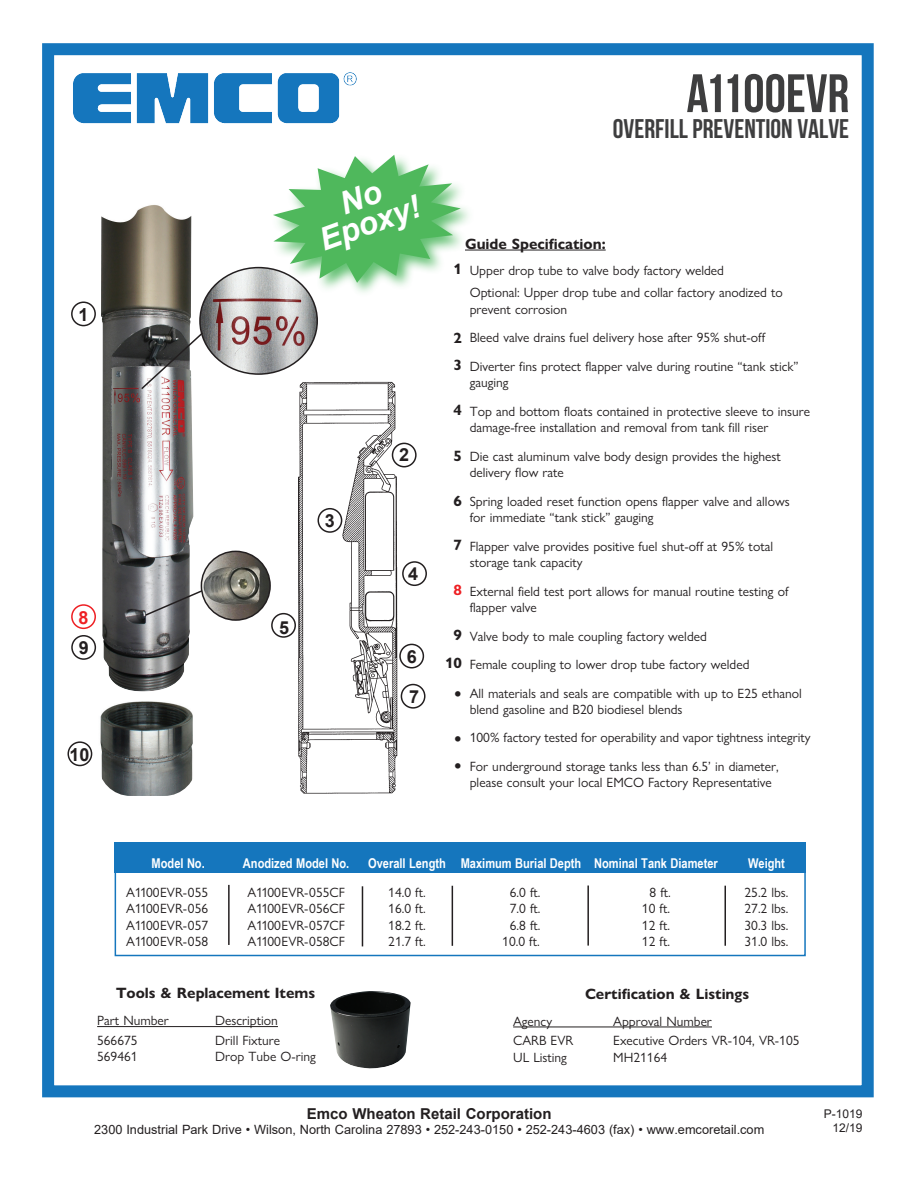
<style>
.page{position:relative;width:918px;height:1188px;background:#fff}
.page>*{position:absolute;margin:0;border:0;box-sizing:border-box;transform-origin:0 0}
.t1{font:700 54px "Bebas Neue";color:#3e3e3f}
.t2{font:italic 700 31.5px/27px "Arial";color:#fff;text-align:center}
.t3{font:700 27px "Bebas Neue";color:#3e3e3f}
.t4{font:700 18px "Arial";color:#231f20}
.t5{font:700 18px/27px "Gill Sans Nova";color:#231f20}
.t6{font:700 18px "Arial";color:#ee1f23}
.t7{font:700 15px/27px "Gill Sans Nova";color:#231f20}
.t8{font:700 15px "Arial";color:#231f20}
.t9{font:700 15px "Gill Sans Nova";color:#ee1f23}
.t10{font:13.5px/28.5px "Gill Sans Nova";color:#231f20}
.t11{font:700 13.5px "Arial Narrow";color:#fff}
.t12{font:12.75px "Arial";color:#231f20}
.t13{font:12px/14.4px "Arial";color:#231f20;text-align:right}
</style>
<div class="page">
<div style="left:42px;top:43px;width:832px;height:1054px;border:12px solid #1576bd"></div>
<img style="left:291px;top:381px;width:113px;height:413px">
<div style="left:318px;top:508px;width:24px;height:25px;border:2px solid #231f20;border-radius:50%"></div>
<div style="left:402px;top:561px;width:25px;height:25px;border:2px solid #231f20;border-radius:50%"></div>
<div style="left:271px;top:613px;width:25px;height:25px;border:2px solid #231f20;border-radius:50%"></div>
<div style="left:399px;top:644px;width:25px;height:25px;border:2px solid #231f20;border-radius:50%"></div>
<div style="left:392px;top:443px;width:25px;height:24px;border:2px solid #231f20;border-radius:50%"></div>
<div style="left:401px;top:684px;width:25px;height:25px;border:2px solid #231f20;border-radius:50%"></div>
<div style="left:71px;top:302px;width:25px;height:24px;border:2px solid #231f20;border-radius:50%"></div>
<div style="left:67px;top:741px;width:25px;height:25px;border:2px solid #231f20;border-radius:50%"></div>
<div style="left:71px;top:635px;width:25px;height:25px;border:2px solid #231f20;border-radius:50%"></div>
<div style="left:71px;top:604px;width:25px;height:25px;border:2px solid #ee1f23;border-radius:50%"></div>
<div style="left:115px;top:846px;width:691px;height:110px;border:2px solid #1576bd"></div>
<div style="left:115px;top:842px;width:691px;height:30px;background:#1576bd"></div>
<hr style="left:465px;top:250px;width:141px;height:1px;background:#231f20">
<hr style="left:228px;top:885px;width:2px;height:60px;background:#231f20">
<hr style="left:362px;top:886px;width:1px;height:60px;background:#231f20">
<hr style="left:587px;top:886px;width:2px;height:60px;background:#231f20">
<hr style="left:724px;top:886px;width:2px;height:60px;background:#231f20">
<hr style="left:452px;top:886px;width:1px;height:60px;background:#231f20">
<div style="left:334px;top:741px;width:26px;height:42px;background:#fff"></div>
<div style="left:309px;top:388px;width:75px;height:20px;background:#fff"></div>
<img style="left:100px;top:701px;width:93px;height:95px">
<img style="left:330px;top:991px;width:81px;height:78px">
<hr style="left:513px;top:1027px;width:199px;height:1px;background:#231f20">
<hr style="left:97px;top:1026px;width:181px;height:1px;background:#231f20">
<div style="left:271px;top:153px;width:204px;height:145px;background:#4fb860;opacity:.88"></div>
<svg style="left:273px;top:155px;width:188px;height:128px"></svg>
<img style="left:101px;top:205px;width:92px;height:487px">
<img style="left:200px;top:268px;width:117px;height:106px">
<div style="left:199px;top:267px;width:119px;height:108px;border:2px solid #231f20;border-radius:50%"></div>
<svg style="left:140px;top:331px;width:65px;height:60px"></svg>
<svg style="left:144px;top:589px;width:61px;height:28px"></svg>
<img style="left:201px;top:551px;width:69px;height:69px;border-radius:34px">
<div style="left:201px;top:551px;width:70px;height:70px;border:2px solid #231f20;border-radius:50%"></div>
<img style="left:73px;top:72px;width:284px;height:52px">
<h3 class="t4" style="left:79px;top:302px;width:12px">1</h3>
<h3 class="t6" style="left:79px;top:605px;width:12px">8</h3>
<h3 class="t4" style="left:79px;top:635px;width:12px">9</h3>
<h3 class="t4" style="left:70px;top:742px;width:22px">10</h3>
<h3 class="t4" style="left:279px;top:615px;width:12px">5</h3>
<h2 class="t2" style="left:307px;top:204px;width:107px;rotate:-20deg">No<br>Epoxy!</h2>
<h3 class="t4" style="left:325px;top:508px;width:12px">3</h3>
<h3 class="t4" style="left:399px;top:442px;width:12px">2</h3>
<h3 class="t4" style="left:408px;top:560px;width:12px">4</h3>
<h3 class="t4" style="left:407px;top:644px;width:12px">6</h3>
<h3 class="t4" style="left:409px;top:684px;width:12px">7</h3>
<h1 class="t1" style="left:687px;top:64px;width:164px">A1100EVR</h1>
<h3 class="t3" style="left:613px;top:113px;width:238px">OVERFILL PREVENTION VALVE</h3>
<p class="t7" style="left:465px;top:230px;width:142px">Guide Specification:</p>
<p class="t7" style="left:454px;top:255px;width:10px">1</p>
<p class="t7" style="left:454px;top:324px;width:10px">2<br>3</p>
<p class="t7" style="left:454px;top:396px;width:10px">4</p>
<p class="t7" style="left:454px;top:443px;width:10px">5</p>
<p class="t7" style="left:454px;top:488px;width:10px">6</p>
<p class="t7" style="left:454px;top:531px;width:10px">7</p>
<p class="t9" style="left:454px;top:580px;width:10px">8</p>
<p class="t7" style="left:445px;top:620px;width:18px;line-height:28.5px;text-align:center">9<br>10</p>
<h3 class="t5" style="left:454px;top:680px;width:10px">•</h3>
<h3 class="t5" style="left:454px;top:725px;width:10px">• •</h3>
<p class="t10" style="left:470px;top:259px;width:315px;line-height:22.5px">Upper drop tube to valve body factory welded<br>Optional: Upper drop tube and collar factory anodized to</p>
<p class="t10" style="left:470px;top:295px;width:330px">prevent corrosion<br>Bleed valve drains fuel delivery hose after 95% shut-off<br>Diverter fins protect flapper valve during routine “tank stick”</p>
<p class="t10" style="left:470px;top:368px;width:342px">gauging<br>Top and bottom floats contained in protective sleeve to insure</p>
<p class="t10" style="left:470px;top:413px;width:313px">damage-free installation and removal from tank fill riser<br>Die cast aluminum valve body design provides the highest</p>
<p class="t10" style="left:470px;top:458px;width:321px">delivery flow rate<br>Spring loaded reset function opens flapper valve and allows</p>
<p class="t10" style="left:470px;top:503px;width:305px">for immediate “tank stick” gauging<br>Flapper valve provides positive fuel shut-off at 95% total</p>
<p class="t10" style="left:470px;top:548px;width:320px">storage tank capacity<br>External field test port allows for manual routine testing of</p>
<p class="t10" style="left:470px;top:593px;width:334px">flapper valve<br>Valve body to male coupling factory welded<br>Female coupling to lower drop tube factory welded<br>All materials and seals are compatible with up to E25 ethanol</p>
<p class="t10" style="left:470px;top:695px;width:342px">blend gasoline and B20 biodiesel blends<br>100% factory tested for operability and vapor tightness integrity<br>For underground storage tanks less than 6.5’ in diameter,</p>
<p class="t10" style="left:470px;top:769px;width:304px">please consult your local EMCO Factory Representative</p>
<p class="t11" style="left:152px;top:853px;width:55px">Model No.</p>
<p class="t11" style="left:243px;top:853px;width:108px">Anodized Model No.</p>
<p class="t11" style="left:368px;top:853px;width:351px">Overall Length Maximum Burial Depth Nominal Tank Diameter</p>
<p class="t11" style="left:748px;top:853px;width:38px">Weight</p>
<p class="t10" style="left:126px;top:878px;width:84px">A1100EVR-055</p>
<p class="t10" style="left:247px;top:878px;width:99px">A1100EVR-055CF</p>
<p class="t10" style="left:388px;top:878px;width:39px">14.0 ft.</p>
<p class="t10" style="left:510px;top:878px;width:32px">6.0 ft.</p>
<p class="t10" style="left:650px;top:878px;width:23px">8 ft.</p>
<p class="t10" style="left:745px;top:878px;width:46px">25.2 lbs.</p>
<p class="t10" style="left:126px;top:894px;width:84px">A1100EVR-056</p>
<p class="t10" style="left:247px;top:894px;width:99px">A1100EVR-056CF</p>
<p class="t10" style="left:388px;top:894px;width:39px">16.0 ft.</p>
<p class="t10" style="left:510px;top:894px;width:32px">7.0 ft.</p>
<p class="t10" style="left:642px;top:894px;width:30px">10 ft.</p>
<p class="t10" style="left:745px;top:894px;width:46px">27.2 lbs.</p>
<p class="t10" style="left:126px;top:911px;width:84px">A1100EVR-057</p>
<p class="t10" style="left:247px;top:911px;width:99px">A1100EVR-057CF</p>
<p class="t10" style="left:388px;top:911px;width:39px">18.2 ft.</p>
<p class="t10" style="left:510px;top:911px;width:32px">6.8 ft.</p>
<p class="t10" style="left:642px;top:911px;width:30px">12 ft.</p>
<p class="t10" style="left:745px;top:911px;width:46px">30.3 lbs.</p>
<p class="t10" style="left:126px;top:927px;width:84px">A1100EVR-058</p>
<p class="t10" style="left:247px;top:927px;width:99px">A1100EVR-058CF</p>
<p class="t10" style="left:388px;top:927px;width:39px">21.7 ft.</p>
<p class="t10" style="left:502px;top:927px;width:39px">10.0 ft.</p>
<p class="t10" style="left:642px;top:927px;width:30px">12 ft.</p>
<p class="t10" style="left:745px;top:927px;width:46px">31.0 lbs.</p>
<p class="t7" style="left:116px;top:980px;width:201px">Tools &amp; Replacement Items</p>
<p class="t10" style="left:97px;top:1006px;width:73px">Part Number</p>
<p class="t10" style="left:215px;top:1006px;width:64px">Description</p>
<p class="t10" style="left:97px;top:1026px;width:42px">566675</p>
<p class="t10" style="left:215px;top:1026px;width:67px">Drill Fixture</p>
<p class="t10" style="left:97px;top:1042px;width:42px">569461</p>
<p class="t10" style="left:215px;top:1042px;width:102px">Drop Tube O-ring</p>
<p class="t7" style="left:585px;top:980px;width:166px">Certification &amp; Listings</p>
<p class="t10" style="left:513px;top:1007px;width:41px">Agency</p>
<p class="t10" style="left:613px;top:1007px;width:100px">Approval Number</p>
<p class="t10" style="left:513px;top:1026px;width:62px">CARB EVR</p>
<p class="t10" style="left:613px;top:1026px;width:188px">Executive Orders VR-104, VR-105</p>
<p class="t10" style="left:513px;top:1043px;width:55px">UL Listing</p>
<p class="t10" style="left:613px;top:1043px;width:55px">MH21164</p>
<p class="t8" style="left:307px;top:1103px;width:246px">Emco Wheaton Retail Corporation</p>
<p class="t12" style="left:94px;top:1121px;width:672px">2300 Industrial Park Drive • Wilson, North Carolina 27893 • 252-243-0150 • 252-243-4603 (fax) • www.emcoretail.com</p>
<p class="t13" style="left:824px;top:1106px;width:40px">P-1019<br>12/19</p>
</div>
